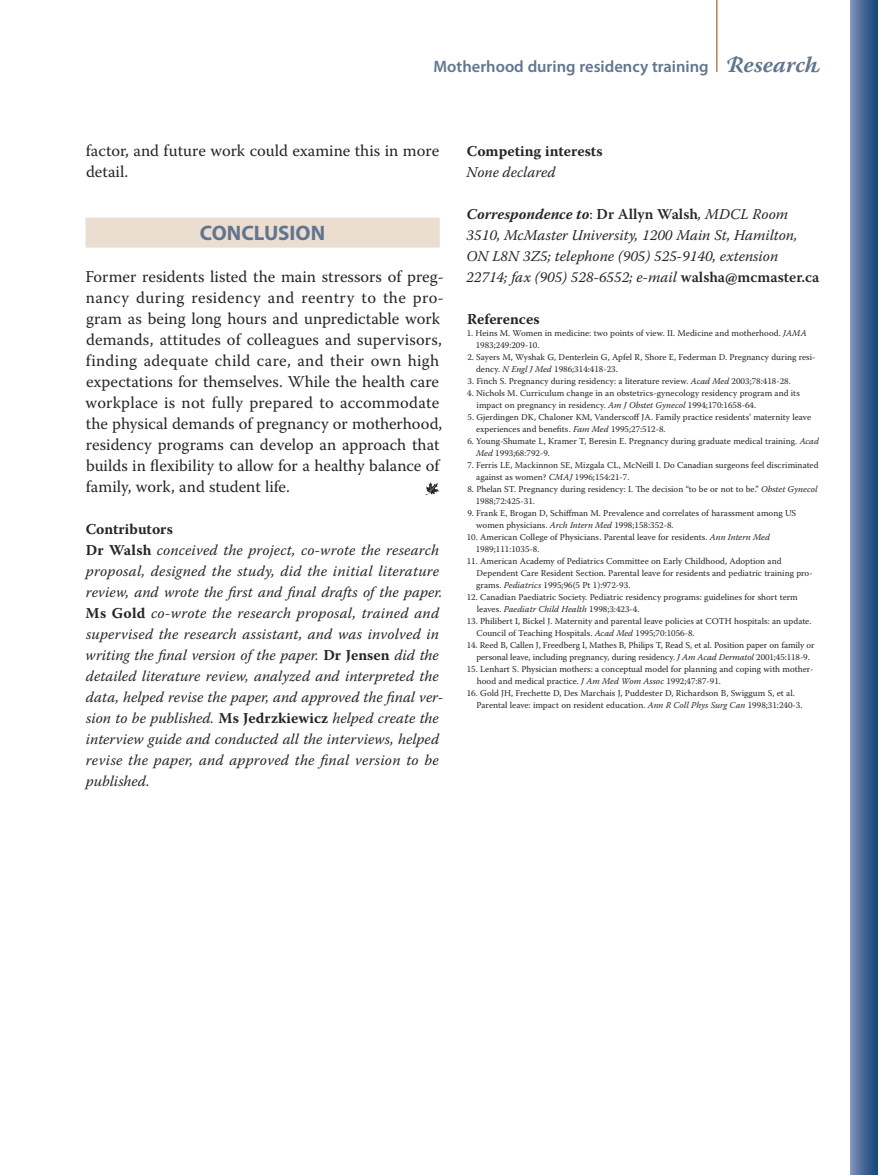
<style>
.page{position:relative;width:878px;height:1175px;background:#fff}
.page>*{position:absolute;margin:0;border:0;box-sizing:border-box;transform-origin:0 0}
.HeadOne{font:700 21px "Myriad Pro";color:#617590}
.MainText{font:16.5px/21px "Warnock Pro";color:#272525}
.Paragraph{font:16.5px/21px "Warnock Pro";color:#272525}
.t1{font:600 16.5px "Myriad Pro";color:#617590}
.Contributors{font:italic 15px/21px "Warnock Pro";letter-spacing:.01em;color:#272525}
.Correspond{font:italic 15px/21px "Warnock Pro";color:#272525}
.SmallHead{font:700 15px "Warnock Pro";color:#272525}
.CompetingInterests{font:italic 15px "Warnock Pro";color:#272525}
.t2{font:9px/12px "Warnock Pro";color:#272525}
.s1{font-family:"Warnock Pro";font-weight:700;font-style:italic;font-size:22.5px}
.s2{font-weight:700;font-style:normal}
.s3{font-weight:700}
.s4{font-style:normal}
.s5{font-weight:600;font-style:normal}
.s6{font-style:italic}
</style>
<div class="page">
<div style="left:850px;top:0;width:28px;height:1174px;background:linear-gradient(to right,#7f90b7,#10487b)"></div>
<hr style="left:716px;top:0;width:1px;height:72px;background:#b98257">
<div style="left:86px;top:218px;width:354px;height:30px;background:#ebddcf"></div>
<svg style="left:425px;top:482px;width:15px;height:13px"></svg>
<h2 class="t1" style="left:433px;top:57px;width:389px">Motherhood during residency training <span class="s1">Research</span></h2>
<p class="Paragraph" style="left:86px;top:140px;width:355px">factor, and future work could examine this in more detail.</p>
<p class="HeadOne" style="left:200px;top:221px;width:127px">CONCLUSION</p>
<p class="MainText" style="left:85px;top:266px;width:360px">Former residents listed the main stressors of preg&shy;nancy during residency and reentry to the pro&shy;gram as being long hours and unpredictable work demands, attitudes of colleagues and supervisors, finding adequate child care, and their own high expectations for themselves. While the health care workplace is not fully prepared to accommodate the physical demands of pregnancy or motherhood, residency programs can develop an approach that builds in flexibility to allow for a healthy balance of family, work, and student life.</p>
<p class="SmallHead" style="left:86px;top:520px;width:89px">Contributors</p>
<p class="Contributors" style="left:86px;top:539px;width:359px"><span class="s2">Dr Walsh</span> conceived the project, co-wrote the research proposal, designed the study, did the initial literature review, and wrote the first and final drafts of the paper.<br><span class="s2">Ms Gold</span> co-wrote the research proposal, trained and supervised the research assistant, and was involved in writing the final version of the paper. <span class="s2">Dr Jensen</span> did the detailed literature review, analyzed and interpreted the data, helped revise the paper, and approved the final ver&shy;sion to be published. <span class="s2">Ms Jedrzkiewicz</span> helped create the interview guide and conducted all the interviews, helped revise the paper, and approved the final version to be published.</p>
<p class="SmallHead" style="left:467px;top:142px;width:137px">Competing interests</p>
<p class="CompetingInterests" style="left:466px;top:163px;width:91px">None declared</p>
<p class="Correspond" style="left:466px;top:203px;width:355px"><span class="s3">Correspondence to</span><span class="s4">:</span> <span class="s5">Dr Allyn Walsh</span>, MDCL Room 3510, McMaster University, 1200 Main St, Hamilton, ON L8N 3Z5; telephone (905) 525-9140, extension 22714; fax (905) 528-6552; e-mail <span class="s5">walsha@mcmaster.ca</span></p>
<p class="SmallHead" style="left:467px;top:310px;width:74px">References</p>
<p class="t2" style="left:475px;top:327px;width:333px;text-indent:-9px">1. Heins M. Women in medicine: two points of view. II. Medicine and motherhood. <span class="s6">JAMA<br></span>1983;249:209-10.</p>
<p class="t2" style="left:476px;top:351px;width:341px;text-indent:-9px">2. Sayers M, Wyshak G, Denterlein G, Apfel R, Shore E, Federman D. Pregnancy during resi&shy;dency. <span class="s6">N Engl J Med</span> 1986;314:418-23.</p>
<p class="t2" style="left:467px;top:375px;width:325px">3. Finch S. Pregnancy during residency: a literature review. <span class="s6">Acad Med</span> 2003;78:418-28.</p>
<p class="t2" style="left:476px;top:387px;width:325px;text-indent:-9px">4. Nichols M. Curriculum change in an obstetrics-gynecology residency program and its impact on pregnancy in residency. <span class="s6">Am J Obstet Gynecol</span> 1994;170:1658-64.</p>
<p class="t2" style="left:476px;top:411px;width:336px;text-indent:-8px">5. Gjerdingen DK, Chaloner KM, Vanderscoff JA. Family practice residents’ maternity leave experiences and benefits. <span class="s6">Fam Med</span> 1995;27:512-8.</p>
<p class="t2" style="left:476px;top:435px;width:344px;text-indent:-9px">6. Young-Shumate L, Kramer T, Beresin E. Pregnancy during graduate medical training. <span class="s6">Acad<br>Med</span> 1993;68:792-9.</p>
<p class="t2" style="left:476px;top:459px;width:344px;text-indent:-9px">7. Ferris LE, Mackinnon SE, Mizgala CL, McNeill I. Do Canadian surgeons feel discriminated against as women? <span class="s6">CMAJ</span> 1996;154:21-7.</p>
<p class="t2" style="left:475px;top:483px;width:343px;text-indent:-8px">8. Phelan ST. Pregnancy during residency: I. The decision “to be or not to be.” <span class="s6">Obstet Gynecol<br></span>1988;72:425-31.</p>
<p class="t2" style="left:476px;top:507px;width:321px;text-indent:-9px">9. Frank E, Brogan D, Schiffman M. Prevalence and correlates of harassment among US women physicians. <span class="s6">Arch Intern Med</span> 1998;158:352-8.</p>
<p class="t2" style="left:475px;top:531px;width:296px;text-indent:-9px">10. American College of Physicians. Parental leave for residents. <span class="s6">Ann Intern Med<br></span>1989;111:1035-8.</p>
<p class="t2" style="left:476px;top:555px;width:338px;text-indent:-9px">11. American Academy of Pediatrics Committee on Early Childhood, Adoption and<br>Dependent Care Resident Section. Parental leave for residents and pediatric training pro&shy;grams. <span class="s6">Pediatrics</span> 1995;96(5 Pt 1):972-93.</p>
<p class="t2" style="left:477px;top:591px;width:322px;text-indent:-10px">12. Canadian Paediatric Society. Pediatric residency programs: guidelines for short term leaves. <span class="s6">Paediatr Child Health</span> 1998;3:423-4.</p>
<p class="t2" style="left:476px;top:615px;width:336px;text-indent:-10px">13. Philibert I, Bickel J. Maternity and parental leave policies at COTH hospitals: an update.<br>Council of Teaching Hospitals. <span class="s6">Acad Med</span> 1995;70:1056-8.</p>
<p class="t2" style="left:466px;top:639px;width:349px;text-align:center">14. Reed B, Callen J, Freedberg I, Mathes B, Philips T, Read S, et al. Position paper on family or personal leave, including pregnancy, during residency. <span class="s6">J Am Acad Dermatol</span> 2001;45:118-9.</p>
<p class="t2" style="left:477px;top:663px;width:338px;text-indent:-10px">15. Lenhart S. Physician mothers: a conceptual model for planning and coping with mother&shy;hood and medical practice. <span class="s6">J Am Med Wom Assoc</span> 1992;47:87-91.</p>
<p class="t2" style="left:476px;top:687px;width:327px;text-indent:-10px">16. Gold JH, Frechette D, Des Marchais J, Puddester D, Richardson B, Swiggum S, et al.<br>Parental leave: impact on resident education. <span class="s6">Ann R Coll Phys Surg Can</span> 1998;31:240-3.</p>
</div>
